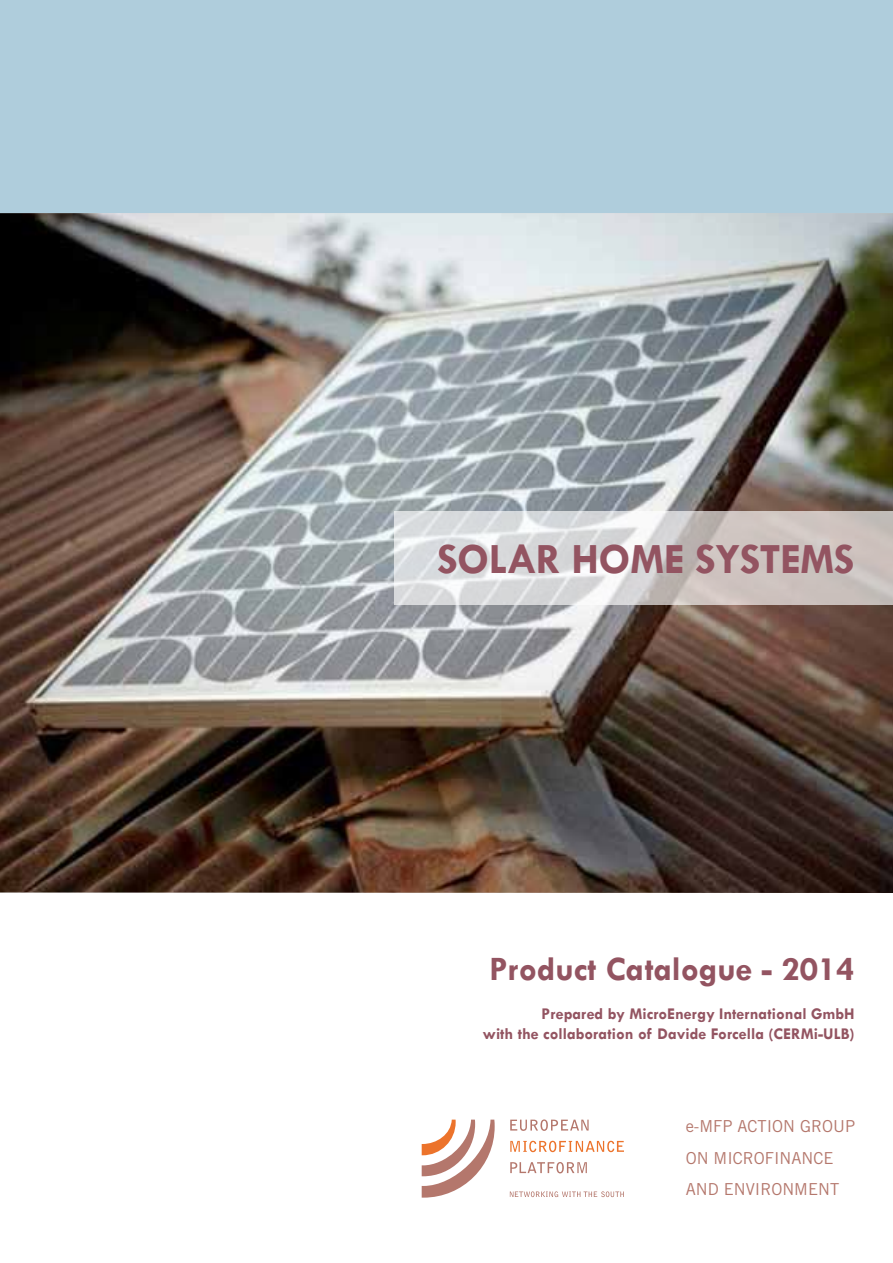
<style>
.page{position:relative;width:893px;height:1263px;background:#fff}
.page>*{position:absolute;margin:0;border:0;box-sizing:border-box;transform-origin:0 0}
.t1{font:700 43.5px "Tw Cen";letter-spacing:-.015em;color:#935461}
.t2{font:700 34.5px "Tw Cen";color:#935461}
.t3{font:700 16.5px/19.8px "Tw Cen";color:#935461}
.t4{font:16.5px/31.5px "Trade Gothic";color:#b4776c}
</style>
<div class="page">
<div style="left:0;top:0;width:893px;height:878px;background:#afcddc"></div>
<img style="left:0;top:213px;width:893px;height:680px">
<svg style="left:394px;top:511px;width:499px;height:94px;background:#d5d1d1"></svg>
<svg style="left:510px;top:1162px;width:77px;height:11px"></svg>
<svg style="left:510px;top:1141px;width:114px;height:11px"></svg>
<svg style="left:510px;top:1119px;width:79px;height:12px"></svg>
<svg style="left:510px;top:1191px;width:114px;height:6px"></svg>
<svg style="left:422px;top:1119px;width:73px;height:78px"></svg>
<h1 class="t1" style="left:437px;top:533px;width:417px">Solar Home Systems</h1>
<h2 class="t2" style="left:490px;top:948px;width:367px">Product Catalogue - 2014</h2>
<p class="t3" style="left:483px;top:1004px;width:373px;text-indent:59px">Prepared by MicroEnergy International GmbH with the collaboration of Davide Forcella (CERM</p>
<p class="t3" style="left:814px;top:1023px;width:42px">i-ULB)</p>
<p class="t4" style="left:686px;top:1110px;width:169px">E-MFP ACTION GROUP<br>ON MICROFINANCE<br>AND ENVIRONM ENT</p>
</div>
